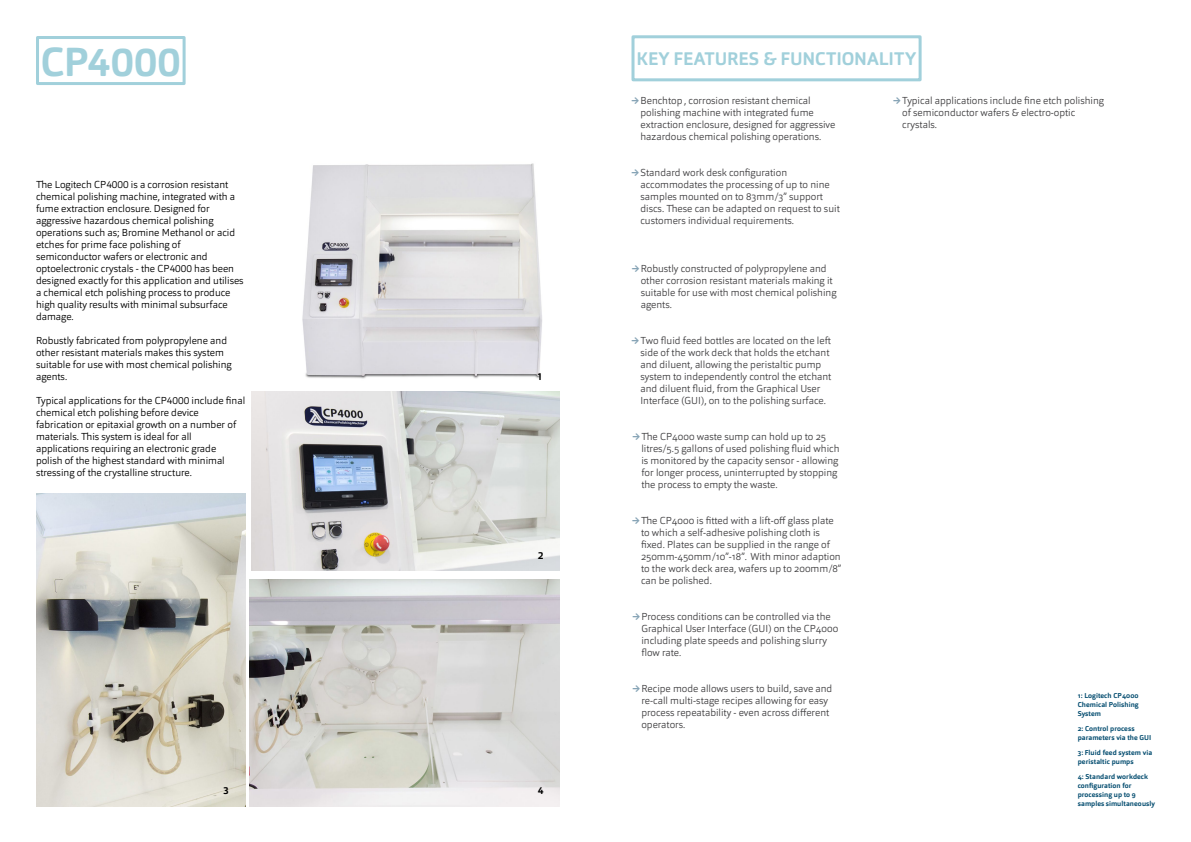
<style>
.page{position:relative;width:1191px;height:842px;background:#fff}
.page>*{position:absolute;margin:0;border:0;box-sizing:border-box;transform-origin:0 0}
.t1{font:700 40px "Orgon";letter-spacing:.005em;color:#a1d0db}
.t2{font:700 18px "Orgon";letter-spacing:-.01em;color:#a1d0db}
.t3{font:300 10px/12px "Orgon";color:#414042}
.t4{font:300 10px/12px "Orgon";color:#000}
.t5{font:700 10px "Orgon";color:#000}
.t6{font:700 7px/9px "Orgon";letter-spacing:.01em;color:#034c6f}
.s1{font-weight:700;color:#85a3b5}
</style>
<div class="page">
<img style="left:249px;top:579px;width:310px;height:227px">
<div style="left:36px;top:36px;width:150px;height:49px;border:3px solid #a1d0db"></div>
<div style="left:631px;top:35px;width:290px;height:46px;border:3px solid #a1d0db"></div>
<img style="left:302px;top:163px;width:240px;height:216px">
<img style="left:36px;top:494px;width:210px;height:312px">
<img style="left:252px;top:391px;width:307px;height:180px">
<h1 class="t1" style="left:41px;top:36px;width:141px">CP4000</h1>
<h2 class="t2" style="left:636px;top:47px;width:281px">KEY FEATURES &amp; FUNCTIONALITY</h2>
<p class="t3" style="left:640px;top:94px;width:196px;text-indent:-9px"><span class="s1">→</span>Benchtop , corrosion resistant chemical polishing machine with integrated fume extraction enclosure, designed for aggressive hazardous chemical polishing operations.</p>
<p class="t3" style="left:640px;top:167px;width:201px;text-indent:-9px"><span class="s1">→</span>Standard work desk configuration accommodates the processing of up to nine samples mounted on to 83mm/3” support discs. These can be adapted on request to suit customers individual requirements.</p>
<p class="t3" style="left:902px;top:94px;width:203px;text-indent:-9px"><span class="s1">→</span>Typical applications include fine etch polishing of semiconductor wafers &amp; electro-optic crystals.</p>
<p class="t4" style="left:36px;top:178px;width:209px">The Logitech CP4000 is a corrosion resistant chemical polishing machine, integrated with a fume extraction enclosure. Designed for aggressive hazardous chemical polishing operations such as; Bromine Methanol or acid etches for prime face polishing of semiconductor wafers or electronic and optoelectronic crystals - the CP4000 has been designed exactly for this application and utilises a chemical etch polishing process to produce high quality results with minimal subsurface damage.</p>
<p class="t4" style="left:36px;top:334px;width:197px">Robustly fabricated from polypropylene and other resistant materials makes this system suitable for use with most chemical polishing agents.</p>
<p class="t4" style="left:36px;top:394px;width:211px">Typical applications for the CP4000 include final chemical etch polishing before device fabrication or epitaxial growth on a number of materials. This system is ideal for all applications requiring an electronic grade<br>polish of the highest standard with minimal stressing of the crystalline structure.</p>
<p class="t3" style="left:640px;top:262px;width:197px;text-indent:-9px"><span class="s1">→</span>Robustly constructed of polypropylene and other corrosion resistant materials making it suitable for use with most chemical polishing agents.</p>
<p class="t3" style="left:640px;top:334px;width:192px;text-indent:-9px"><span class="s1">→</span>Two fluid feed bottles are located on the left side of the work deck that holds the etchant and diluent, allowing the peristaltic pump system to independently control the etchant and diluent fluid, from the Graphical User Interface (GUI), on to the polishing surface.</p>
<p class="t5" style="left:537px;top:370px;width:7px">1</p>
<p class="t3" style="left:641px;top:430px;width:200px;text-indent:-9px"><span class="s1">→</span>The CP4000 waste sump can hold up to 25 litres/5.5 gallons of used polishing fluid which is monitored by the capacity sensor - allowing for longer process, uninterrupted by stopping the process to empty the waste.</p>
<p class="t5" style="left:538px;top:549px;width:7px">2</p>
<p class="t5" style="left:223px;top:784px;width:7px">3</p>
<p class="t5" style="left:538px;top:784px;width:7px">4</p>
<p class="t3" style="left:641px;top:514px;width:202px;text-indent:-9px"><span class="s1">→</span>The CP4000 is fitted with a lift-off glass plate to which a self-adhesive polishing cloth is fixed. Plates can be supplied in the range of 250mm-450mm/10”-18”. With minor adaption to the work deck area, wafers up to 200mm/8” can be polished.</p>
<p class="t3" style="left:641px;top:610px;width:198px;text-indent:-9px"><span class="s1">→</span>Process conditions can be controlled via the Graphical User Interface (GUI) on the CP4000 including plate speeds and polishing slurry flow rate.</p>
<p class="t3" style="left:641px;top:682px;width:192px;text-indent:-9px"><span class="s1">→</span>Recipe mode allows users to build, save and re-call multi-stage recipes allowing for easy process repeatability - even across different operators.</p>
<p class="t6" style="left:1077px;top:691px;width:62px;text-align:justify">1: Logitech CP4000<br>Chemical Polishing System</p>
<p class="t6" style="left:1077px;top:724px;width:75px">2: Control process parameters via the GUI</p>
<p class="t6" style="left:1077px;top:748px;width:76px">3: Fluid feed system via peristaltic pumps</p>
<p class="t6" style="left:1077px;top:772px;width:79px">4: Standard workdeck configuration for processing up to 9 samples simultaneously</p>
</div>
